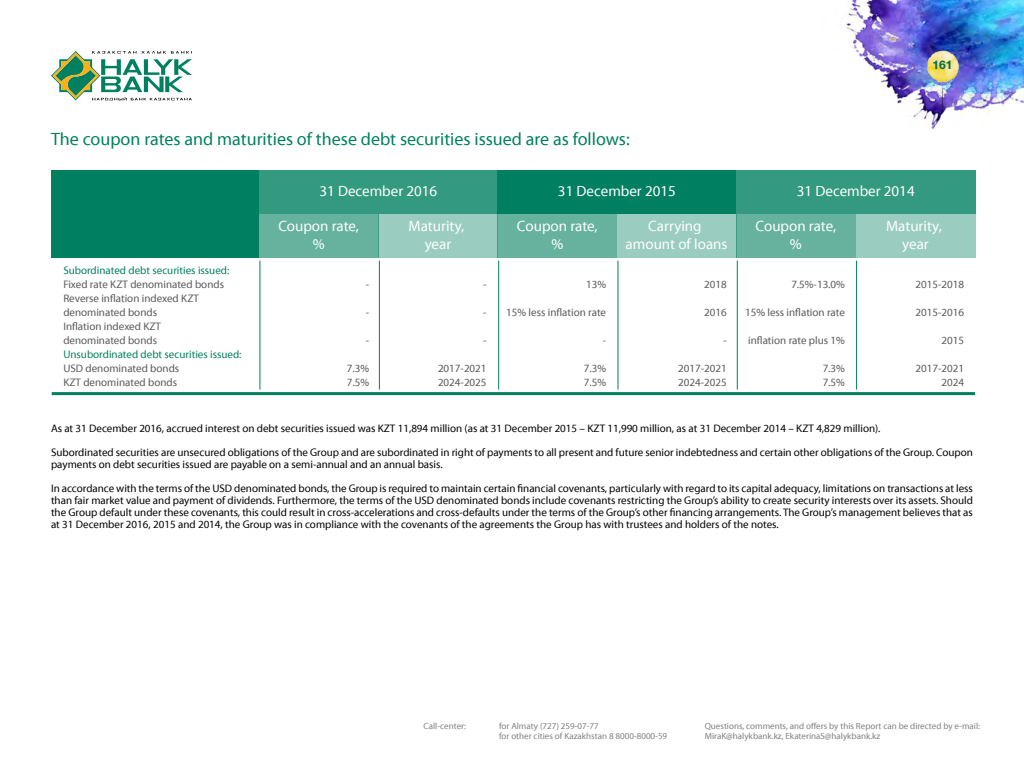
<style>
.page{position:relative;width:1024px;height:768px;background:#fff}
.page>*{position:absolute;margin:0;border:0;box-sizing:border-box;transform-origin:0 0}
.t1{font:18px "Myriad Pro Kaz";color:#008060}
.t2{font:15px/18px "Myriad Pro Kaz";color:#fff;text-align:center}
.t3{font:700 12px "Helvetica Neue Cyr";color:#006e59}
.t4{font:11px/24px "Myriad Pro Kaz";color:#000}
.t5{font:11px/14px "Myriad Pro Kaz";color:#58595b}
.t6{font:11px "Myriad Pro Kaz";color:#008060}
.t7{font:9px/10.8px "Myriad Pro Kaz";color:#808080}
</style>
<div class="page">
<img style="left:846px;top:0;width:178px;height:129px">
<img style="left:918px;top:48px;width:49px;height:37px">
<svg style="left:51px;top:51px;width:141px;height:49px"></svg>
<div style="left:259px;top:214px;width:119px;height:44px;background:#66b29f"></div>
<div style="left:52px;top:170px;width:207px;height:88px;background:#008060"></div>
<div style="left:378px;top:214px;width:120px;height:44px;background:#9accc0"></div>
<div style="left:498px;top:214px;width:119px;height:44px;background:#66b29f"></div>
<div style="left:617px;top:214px;width:119px;height:44px;background:#9accc0"></div>
<div style="left:736px;top:214px;width:120px;height:44px;background:#66b29f"></div>
<div style="left:259px;top:170px;width:239px;height:44px;background:#33997f"></div>
<div style="left:498px;top:170px;width:238px;height:44px;background:#008060"></div>
<div style="left:736px;top:170px;width:239px;height:44px;background:#33997f"></div>
<div style="left:856px;top:214px;width:120px;height:44px;background:#9accc0"></div>
<hr style="left:52px;top:392px;width:923px;height:3px;background:#008060">
<hr style="left:259px;top:261px;width:1px;height:129px;background:#008060">
<hr style="left:379px;top:261px;width:1px;height:129px;background:#008060">
<hr style="left:498px;top:261px;width:1px;height:129px;background:#008060">
<hr style="left:617px;top:261px;width:1px;height:129px;background:#008060">
<hr style="left:737px;top:261px;width:1px;height:129px;background:#008060">
<hr style="left:856px;top:261px;width:1px;height:129px;background:#008060">
<svg style="left:942px;top:88px;width:1px;height:21px"></svg>
<h1 class="t1" style="left:51px;top:128px;width:580px">The coupon rates and maturities of these debt securities issued are as follows:</h1>
<p class="t3" style="left:932px;top:58px;width:22px">161</p>
<h2 class="t2" style="left:319px;top:182px;width:119px">31 December 2016</h2>
<h2 class="t2" style="left:558px;top:182px;width:119px">31 December 2015</h2>
<h2 class="t2" style="left:797px;top:182px;width:119px">31 December 2014</h2>
<h2 class="t2" style="left:886px;top:217px;width:57px">Maturity, year</h2>
<p class="t5" style="left:586px;top:277px;width:22px">13%</p>
<p class="t5" style="left:506px;top:305px;width:101px">15% less inflation rate</p>
<p class="t5" style="left:603px;top:333px;width:5px">-</p>
<p class="t5" style="left:584px;top:361px;width:24px">7.3%<br>7.5%</p>
<h2 class="t2" style="left:278px;top:217px;width:82px">Coupon rate, %</h2>
<h2 class="t2" style="left:409px;top:217px;width:57px">Maturity, year</h2>
<h2 class="t2" style="left:517px;top:217px;width:82px">Coupon rate, %</h2>
<h2 class="t2" style="left:626px;top:217px;width:103px">Carrying amount of loans</h2>
<h2 class="t2" style="left:756px;top:217px;width:82px">Coupon rate, %</h2>
<p class="t6" style="left:63px;top:264px;width:168px">Subordinated debt securities issued:</p>
<p class="t5" style="left:63px;top:277px;width:162px">Fixed rate KZT denominated bonds<br>Reverse inflation indexed KZT denominated bonds<br>Inflation indexed KZT denominated bonds</p>
<p class="t6" style="left:63px;top:348px;width:180px">Unsubordinated debt securities issued:</p>
<p class="t5" style="left:63px;top:361px;width:117px">USD denominated bonds<br>KZT denominated bonds</p>
<p class="t5" style="left:915px;top:277px;width:50px">2015-2018</p>
<p class="t5" style="left:915px;top:305px;width:50px">2015-2016</p>
<p class="t5" style="left:941px;top:333px;width:24px">2015</p>
<p class="t5" style="left:915px;top:361px;width:50px;text-align:right">2017-2021<br>2024</p>
<p class="t4" style="left:51px;top:416px;width:923px">As at 31 December 2016, accrued interest on debt securities issued was KZT 11,894 million (as at 31 December 2015 – KZT 11,990 million, as at 31 December 2014 – KZT 4,829 million).<br>Subordinated securities are unsecured obligations of the Group and are subordinated in right of payments to all present and future senior indebtedness and certain other obligations of the Group. Coupon</p>
<p class="t4" style="left:51px;top:452px;width:923px">payments on debt securities issued are payable on a semi-annual and an annual basis.<br>I n accordance with the terms of the USD denominated bonds, the Group is required to maintain certain financial covenants, particularly with regard to its capital adequacy, limitations on transactions at less</p>
<p class="t4" style="left:51px;top:494px;width:923px;line-height:12px;text-align:justify">than fair market value and payment of dividends. Furthermore, the terms of the USD denominated bonds include covenants restricting the Group’s ability to create security interests over its assets. Should the Group default under these covenants, this could result in cross-accelerations and cross-defaults under the terms of the Group’s other financing arrangements. The Group’s management believes that as at 31 December 2016, 2015 and 2014, the Group was in compliance with the covenants of the agreements the Group has with trustees and holders of the notes.</p>
<p class="t5" style="left:791px;top:277px;width:55px">7.5%-13.0%</p>
<p class="t5" style="left:745px;top:305px;width:101px">15% less inflation rate</p>
<p class="t5" style="left:748px;top:333px;width:98px">inflation rate plus 1%</p>
<p class="t5" style="left:823px;top:361px;width:24px">7.3%<br>7.5%</p>
<p class="t5" style="left:704px;top:277px;width:24px">2018</p>
<p class="t5" style="left:704px;top:305px;width:24px">2016</p>
<p class="t5" style="left:723px;top:333px;width:5px">-</p>
<p class="t5" style="left:678px;top:361px;width:50px">2017-2021<br>2024-2025</p>
<p class="t5" style="left:483px;top:277px;width:5px">-</p>
<p class="t5" style="left:483px;top:305px;width:5px">-</p>
<p class="t5" style="left:483px;top:333px;width:5px">-</p>
<p class="t5" style="left:438px;top:361px;width:50px">2017-2021<br>2024-2025</p>
<p class="t5" style="left:366px;top:277px;width:5px">-</p>
<p class="t5" style="left:366px;top:305px;width:5px">-</p>
<p class="t5" style="left:366px;top:333px;width:5px">-</p>
<p class="t5" style="left:347px;top:361px;width:24px">7.3%<br>7.5%</p>
<p class="t7" style="left:424px;top:720px;width:44px">Call-center:</p>
<p class="t7" style="left:499px;top:720px;width:170px">for Almaty (727) 259-07-77<br>for other cities of Kazakhstan 8 8000-8000-59</p>
<p class="t7" style="left:705px;top:720px;width:277px">Questions, comments, and offers by this Report can be directed by e-mail:<br>MiraK@halykbank.kz, EkaterinaS@halykbank.kz</p>
</div>
